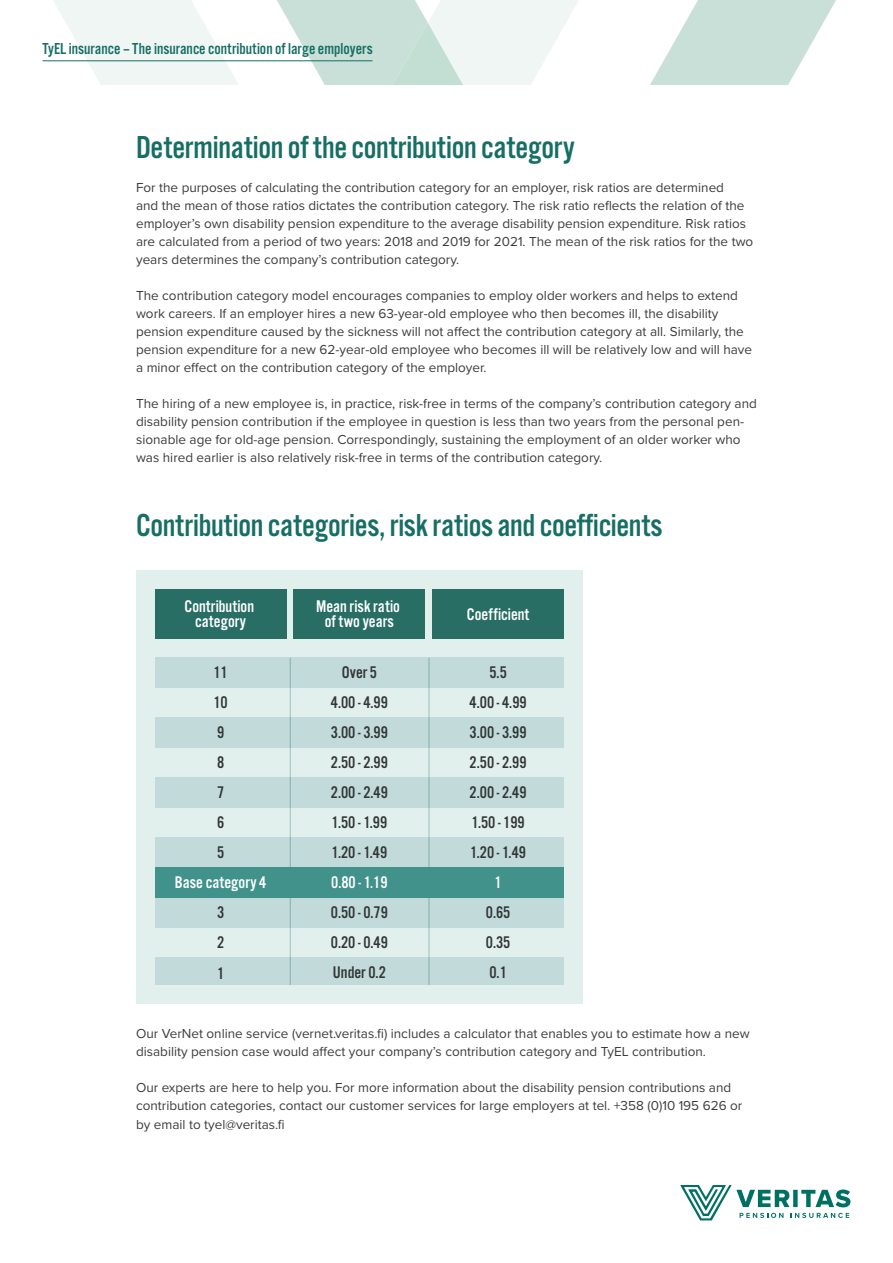
<style>
.page{position:relative;width:893px;height:1263px;background:#fff}
.page>*{position:absolute;margin:0;border:0;box-sizing:border-box;transform-origin:0 0}
.t1{font:33px "Alternate Got No 3 D";letter-spacing:-.01em;color:#166e64}
.t2{font:17.55px/30px "Alternate Got No 3 D";color:#323637;text-align:center}
.t3{font:17.55px/30px "Alternate Got No 3 D";color:#fff;text-align:center}
.t4{font:16.5px "Alternate Got No 3 D";color:#166e64}
.t5{font:13.5px/18px "Proxima Nova";color:#3c3c3c}
.s1{color:#323637}
.s2{color:#fff}
</style>
<div class="page">
<svg style="left:650px;top:0;width:186px;height:85px"></svg>
<svg style="left:48px;top:0;width:191px;height:85px"></svg>
<svg style="left:272px;top:0;width:307px;height:85px"></svg>
<hr style="left:43px;top:60px;width:329px;height:1px;background:#166e64">
<svg style="left:680px;top:1185px;width:170px;height:35px"></svg>
<div style="left:136px;top:570px;width:447px;height:434px;background:#e2f0ed"></div>
<div style="left:155px;top:838px;width:409px;height:30px;background:#c2dbda"></div>
<div style="left:155px;top:898px;width:409px;height:30px;background:#c2dbda"></div>
<div style="left:155px;top:958px;width:409px;height:27px;background:#c2dbda"></div>
<div style="left:155px;top:778px;width:409px;height:30px;background:#c2dbda"></div>
<div style="left:155px;top:717px;width:409px;height:30px;background:#c2dbda"></div>
<div style="left:155px;top:657px;width:409px;height:30px;background:#c2dbda"></div>
<div style="left:155px;top:590px;width:131px;height:49px;background:#286e65"></div>
<div style="left:294px;top:589px;width:131px;height:50px;background:#286e65"></div>
<div style="left:432px;top:590px;width:132px;height:49px;background:#286e65"></div>
<hr style="left:290px;top:658px;width:1px;height:327px;background:#286e65">
<hr style="left:428px;top:658px;width:2px;height:327px;background:#286e65">
<div style="left:155px;top:868px;width:409px;height:30px;background:#40928b"></div>
<p class="t4" style="left:43px;top:39px;width:332px">TyEL insurance – The insurance contribution of large employers</p>
<p class="t1" style="left:136px;top:130px;width:440px">Determination of the contribution category</p>
<p class="t5" style="left:136px;top:178px;width:619px">For the purposes of calculating the contribution category for an employer, risk ratios are determined<br>and the mean of those ratios dictates the contribution category. The risk ratio reflects the relation of the employer’s own disability pension expenditure to the average disability pension expenditure. Risk ratios are calculated from a period of two years: 2018 and 2019 for 2021. The mean of the risk ratios for the two years determines the company’s contribution category.</p>
<p class="t5" style="left:136px;top:286px;width:617px">The contribution category model encourages companies to employ older workers and helps to extend work careers. If an employer hires a new 63-year-old employee who then becomes ill, the disability pension expenditure caused by the sickness will not affect the contribution category at all. Similarly, the pension expenditure for a new 62-year-old employee who becomes ill will be relatively low and will have a minor effect on the contribution category of the employer.</p>
<p class="t5" style="left:136px;top:394px;width:622px">The hiring of a new employee is, in practice, risk-free in terms of the company’s contribution category and disability pension contribution if the employee in question is less than two years from the personal pen&shy;sionable age for old-age pension. Correspondingly, sustaining the employment of an older worker who was hired earlier is also relatively risk-free in terms of the contribution category.</p>
<p class="t1" style="left:136px;top:508px;width:528px">Contribution categories, risk ratios and coefficients</p>
<p class="t3" style="left:185px;top:599px;width:71px;line-height:15px">Contribution category</p>
<p class="t3" style="left:316px;top:599px;width:85px;line-height:15px">Mean risk ratio of two years</p>
<p class="t3" style="left:467px;top:599px;width:64px">Coefficient</p>
<p class="t3" style="left:175px;top:658px;width:93px"><span class="s1">11<br>10<br>9<br>8<br>7<br>6<br>5<br></span>Base category 4<br><span class="s1">3<br>2<br>1</span></p>
<p class="t2" style="left:331px;top:658px;width:59px">Over 5<br>4.00 - 4.99<br>3.00 - 3.99<br>2.50 - 2.99<br>2.00 - 2.49<br>1.50 - 1.99<br>1.20 - 1.49<br><span class="s2">0.80 - 1.19<br></span>0.50 - 0.79<br>0.20 - 0.49<br>Under 0.2</p>
<p class="t2" style="left:470px;top:658px;width:59px">5.5<br>4.00 - 4.99<br>3.00 - 3.99<br>2.50 - 2.99<br>2.00 - 2.49<br>1.50 - 199<br>1.20 - 1.49<br><span class="s2">1<br></span>0.65<br>0.35<br>0.1</p>
<p class="t5" style="left:136px;top:1024px;width:615px">Our VerNet online service (vernet.veritas.fi) includes a calculator that enables you to estimate how a new disability pension case would affect your company’s contribution category and TyEL contribution.</p>
<p class="t5" style="left:136px;top:1078px;width:608px">Our experts are here to help you. For more information about the disability pension contributions and contribution categories, contact our customer services for large employers at tel. +358 (0)10 195 626 or by email to tyel@veritas.fi</p>
</div>
